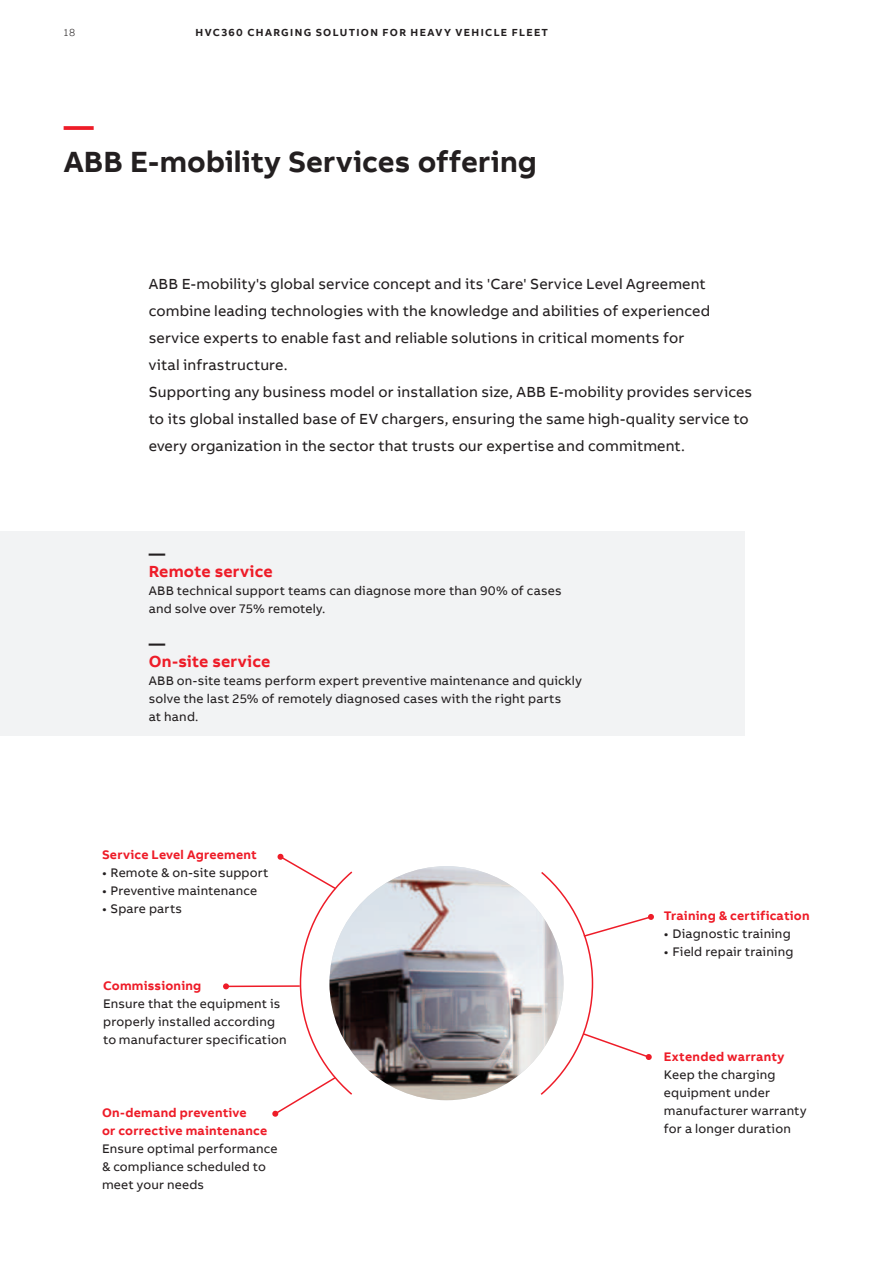
<style>
.page{position:relative;width:893px;height:1263px;background:#fff}
.page>*{position:absolute;margin:0;border:0;box-sizing:border-box;transform-origin:0 0}
.Headline_L_25pt_30pt{font:700 30px "AB Bvoice";letter-spacing:.005em;color:#231f20}
.Subheadline_L_25pt_30pt{font:700 30px "AB Bvoice";color:#ee1c28}
.Copytext_8_5pt_12pt{font:700 16.5px "AB Bvoice";letter-spacing:.005em;color:#ee1c28}
.Copytext_8_5pt_12pt-2{font:700 16.5px "AB Bvoice";color:#231f20}
.Copytext_8_5pt_12pt-3{font:15px/27px "AB Bvoice";letter-spacing:.01em;color:#231f20}
.Copytext_8_5pt_12pt-4{font:12.75px/18px "AB Bvoice";letter-spacing:.015em;color:#231f20}
.Copytext_8_5pt_12pt-5{font:700 12.75px "AB Bvoice";letter-spacing:.02em;color:#ee1c28}
.t1{font:700 10.5px "AB Bvoice";letter-spacing:.125em;color:#231f20}
.t2{font:300 10.5px "AB Bvoice";color:#231f20}
</style>
<div class="page">
<div style="left:0;top:531px;width:744px;height:205px;background:#f2f3f4"></div>
<img style="left:329px;top:866px;width:234px;height:234px;border-radius:117px">
<hr style="left:226px;top:985px;width:74px;height:2px;background:#ee1c28">
<svg style="left:223px;top:983px;width:6px;height:6px"></svg>
<svg style="left:272px;top:853px;width:82px;height:264px"></svg>
<svg style="left:539px;top:872px;width:115px;height:223px"></svg>
<p class="t2" style="left:64px;top:26px;width:13px">18</p>
<p class="t1" style="left:196px;top:25px;width:354px">HVC360 CHARGING SOLUTION FOR HEAVY VEHICLE FLEET</p>
<p class="Subheadline_L_25pt_30pt" style="left:64px;top:107px;width:31px">—</p>
<p class="Headline_L_25pt_30pt" style="left:64px;top:143px;width:475px">ABB E-mobility Services offering</p>
<p class="Copytext_8_5pt_12pt-3" style="left:149px;top:270px;width:563px">ABB E-mobility's global service concept and its 'Care' Service Level Agreement combine leading technologies with the knowledge and abilities of experienced service experts to enable fast and reliable solutions in critical moments for</p>
<p class="Copytext_8_5pt_12pt-3" style="left:149px;top:351px;width:140px">vital infrastructure.</p>
<p class="Copytext_8_5pt_12pt-3" style="left:149px;top:378px;width:605px">Supporting any business model or installation size, ABB E-mobility provides services to its global installed base of EV chargers, ensuring the same high-quality service to every organization in the sector that trusts our expertise and commitment.</p>
<p class="Copytext_8_5pt_12pt-2" style="left:149px;top:543px;width:18px">—</p>
<p class="Copytext_8_5pt_12pt" style="left:149px;top:561px;width:125px">Remote service</p>
<p class="Copytext_8_5pt_12pt-4" style="left:149px;top:582px;width:414px">ABB technical support teams can diagnose more than 90% of cases and solve over 75% remotely.</p>
<p class="Copytext_8_5pt_12pt-2" style="left:149px;top:633px;width:18px">—</p>
<p class="Copytext_8_5pt_12pt" style="left:149px;top:651px;width:123px">On-site service</p>
<p class="Copytext_8_5pt_12pt-4" style="left:149px;top:672px;width:434px">ABB on-site teams perform expert preventive maintenance and quickly solve the last 25% of remotely diagnosed cases with the right parts<br>at hand.</p>
<p class="Copytext_8_5pt_12pt-5" style="left:102px;top:846px;width:156px">Service Level Agreement</p>
<p class="Copytext_8_5pt_12pt-4" style="left:102px;top:863px;width:168px">• Remote &amp; on-site support</p>
<p class="Copytext_8_5pt_12pt-4" style="left:102px;top:881px;width:157px">• Preventive maintenance</p>
<p class="Copytext_8_5pt_12pt-4" style="left:102px;top:899px;width:82px">• Spare parts</p>
<p class="Copytext_8_5pt_12pt-5" style="left:103px;top:977px;width:100px">Commissioning</p>
<p class="Copytext_8_5pt_12pt-4" style="left:103px;top:995px;width:185px">Ensure that the equipment is properly installed according to manufacturer specification</p>
<p class="Copytext_8_5pt_12pt-5" style="left:102px;top:1105px;width:146px">On-demand preventive</p>
<p class="Copytext_8_5pt_12pt-5" style="left:102px;top:1123px;width:167px">or corrective maintenance</p>
<p class="Copytext_8_5pt_12pt-4" style="left:102px;top:1140px;width:177px">Ensure optimal performance &amp; compliance scheduled to meet your needs</p>
<p class="Copytext_8_5pt_12pt-5" style="left:664px;top:908px;width:147px">Training &amp; certification</p>
<p class="Copytext_8_5pt_12pt-4" style="left:664px;top:925px;width:128px">• Diagnostic training</p>
<p class="Copytext_8_5pt_12pt-4" style="left:664px;top:943px;width:131px">• Field repair training</p>
<p class="Copytext_8_5pt_12pt-5" style="left:664px;top:1049px;width:122px">Extended warranty</p>
<p class="Copytext_8_5pt_12pt-4" style="left:664px;top:1066px;width:144px">Keep the charging equipment under manufacturer warranty for a longer duration</p>
</div>
